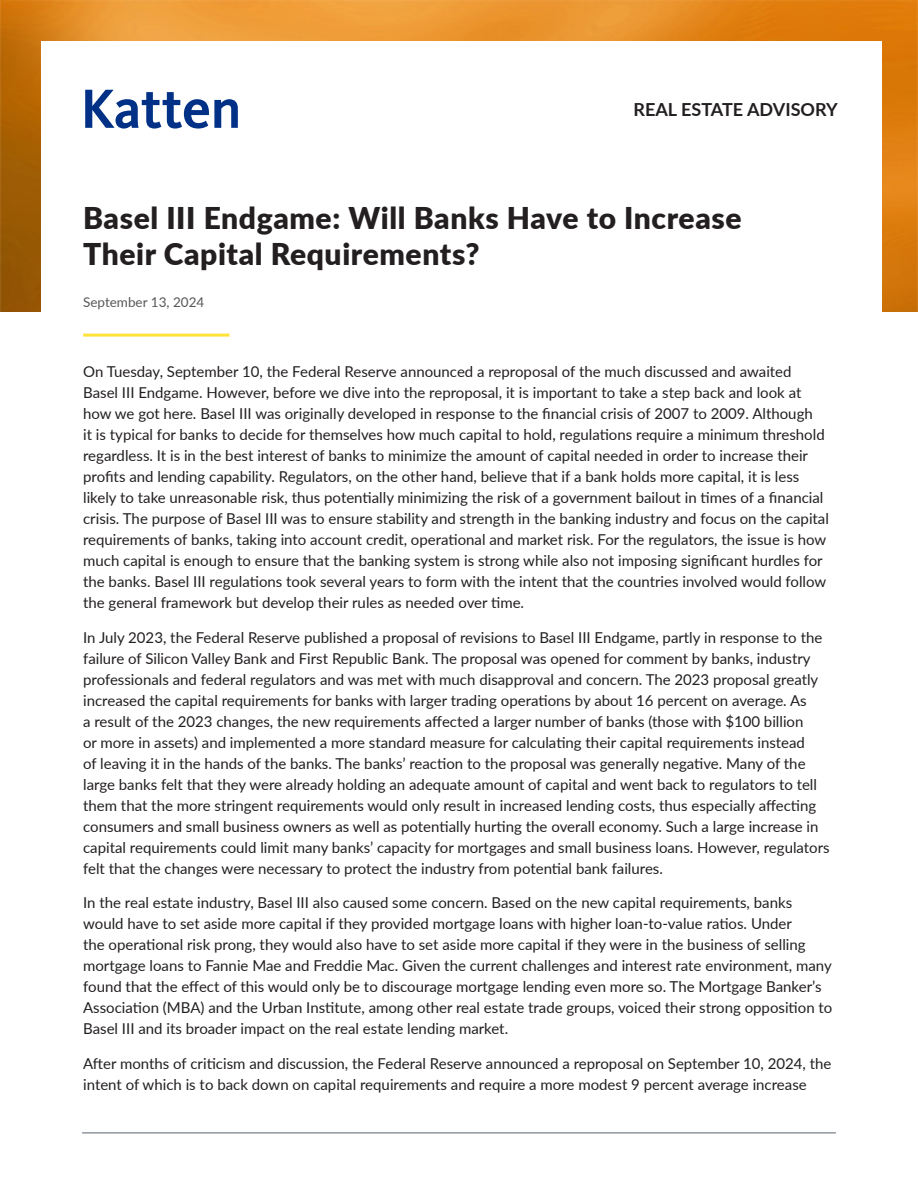
<style>
.page{position:relative;width:918px;height:1188px;background:#fff}
.page>*{position:absolute;margin:0;border:0;box-sizing:border-box;transform-origin:0 0}
.t1{font:900 30px/36px "Lato";letter-spacing:.02em;color:#231f20}
.t2{font:700 18px "Lato";color:#231f20}
.t3{font:15px/21px "Lato";color:#231f20}
.Alpha{font:13.5px "Lato";color:#57585a}
</style>
<div class="page">
<img style="left:0;top:0;width:918px;height:311px">
<div style="left:41px;top:41px;width:841px;height:328px;background:#fff"></div>
<svg style="left:85px;top:90px;width:153px;height:39px"></svg>
<hr style="left:83px;top:334px;width:146px;height:3px;background:#ffe23a">
<hr style="left:82px;top:1132px;width:754px;height:2px;background:#91959d">
<p class="t2" style="left:634px;top:96px;width:206px">REAL ESTATE ADVISORY</p>
<p class="t1" style="left:83px;top:199px;width:660px">Basel III Endgame: Will Banks Have to Increase<br>Their Capital Requirements?</p>
<p class="Alpha" style="left:83px;top:292px;width:123px">September 13, 2024</p>
<p class="t3" style="left:83px;top:361px;width:747px">On Tuesday, September 10, the Federal Reserve announced a reproposal of the much discussed and awaited Basel III Endgame. However, before we dive into the reproposal, it is important to take a step back and look at how we got here. Basel III was originally developed in response to the financial crisis of 2007 to 2009. Although<br>it is typical for banks to decide for themselves how much capital to hold, regulations require a minimum threshold regardless. It is in the best interest of banks to minimize the amount of capital needed in order to increase their profits and lending capability. Regulators, on the other hand, believe that if a bank holds more capital, it is less likely to take unreasonable risk, thus potentially minimizing the risk of a government bailout in times of a financial crisis. The purpose of Basel III was to ensure stability and strength in the banking industry and focus on the capital requirements of banks, taking into account credit, operational and market risk. For the regulators, the issue is how much capital is enough to ensure that the banking system is strong while also not imposing significant hurdles for the banks. Basel III regulations took several years to form with the intent that the countries involved would follow the general framework but develop their rules as needed over time.</p>
<p class="t3" style="left:83px;top:626px;width:748px">In July 2023, the Federal Reserve published a proposal of revisions to Basel III Endgame, partly in response to the failure of Silicon Valley Bank and First Republic Bank. The proposal was opened for comment by banks, industry professionals and federal regulators and was met with much disapproval and concern. The 2023 proposal greatly increased the capital requirements for banks with larger trading operations by about 16 percent on average. As<br>a result of the 2023 changes, the new requirements affected a larger number of banks (those with $100 billion<br>or more in assets) and implemented a more standard measure for calculating their capital requirements instead<br>of leaving it in the hands of the banks. The banks’ reaction to the proposal was generally negative. Many of the large banks felt that they were already holding an adequate amount of capital and went back to regulators to tell them that the more stringent requirements would only result in increased lending costs, thus especially affecting consumers and small business owners as well as potentially hurting the overall economy. Such a large increase in capital requirements could limit many banks’ capacity for mortgages and small business loans. However, regulators felt that the changes were necessary to protect the industry from potential bank failures.</p>
<p class="t3" style="left:83px;top:892px;width:751px">In the real estate industry, Basel III also caused some concern. Based on the new capital requirements, banks would have to set aside more capital if they provided mortgage loans with higher loan-to-value ratios. Under<br>the operational risk prong, they would also have to set aside more capital if they were in the business of selling mortgage loans to Fannie Mae and Freddie Mac. Given the current challenges and interest rate environment, many found that the effect of this would only be to discourage mortgage lending even more so. The Mortgage Banker’s Association (MBA) and the Urban Institute, among other real estate trade groups, voiced their strong opposition to Basel III and its broader impact on the real estate lending market.</p>
<p class="t3" style="left:83px;top:1052px;width:750px">After months of criticism and discussion, the Federal Reserve announced a reproposal on September 10, 2024, the intent of which is to back down on capital requirements and require a more modest 9 percent average increase</p>
</div>
